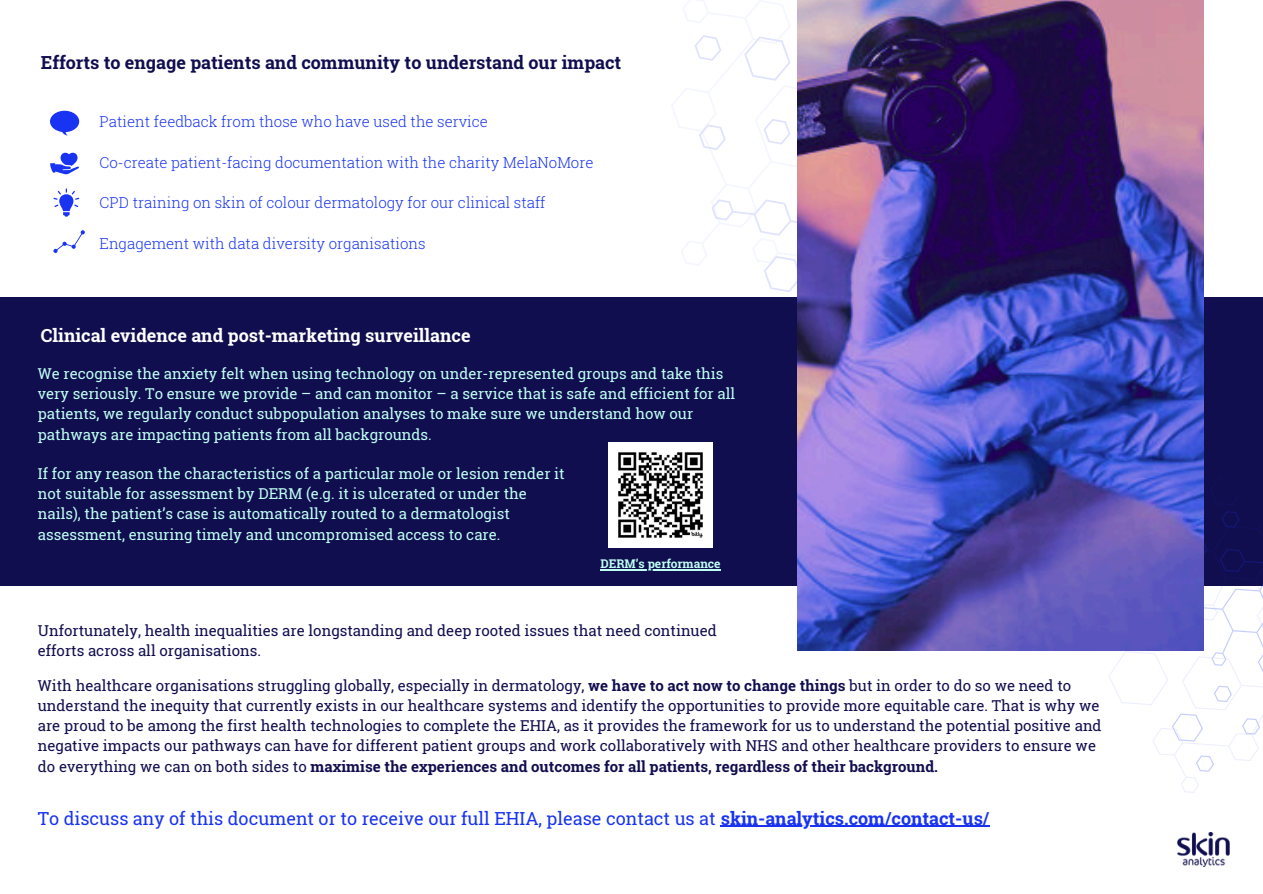
<style>
.page{position:relative;width:1263px;height:894px;background:#fff}
.page>*{position:absolute;margin:0;border:0;box-sizing:border-box;transform-origin:0 0}
.t1{font:18px "Roboto Slab";color:#1833f2}
.t2{font:700 18px "Roboto Slab";color:#110e4f}
.t3{font:700 18px "Roboto Slab";color:#fff}
.t4{font:15px/20.2px "Roboto Slab";color:#110e4f}
.t5{font:15px/20.2px "Roboto Slab";color:#bffff2}
.t6{font:300 15px "Roboto Slab";color:#1833f2}
.t7{font:700 12px "Roboto Slab";color:#bffff2}
.s1{font-weight:700}
</style>
<div class="page">
<svg style="left:50px;top:111px;width:29px;height:24px"></svg>
<svg style="left:50px;top:153px;width:29px;height:21px"></svg>
<svg style="left:53px;top:188px;width:26px;height:28px"></svg>
<svg style="left:53px;top:230px;width:32px;height:23px"></svg>
<img style="left:1178px;top:832px;width:51px;height:33px">
<svg style="left:744px;top:36px;width:47px;height:45px"></svg>
<svg style="left:694px;top:35px;width:27px;height:26px"></svg>
<svg style="left:699px;top:127px;width:6px;height:21px"></svg>
<svg style="left:705px;top:119px;width:92px;height:173px"></svg>
<div style="left:0;top:297px;width:1263px;height:288px;background:#110e4f"></div>
<img style="left:608px;top:442px;width:105px;height:105px">
<svg style="left:1097px;top:463px;width:166px;height:330px"></svg>
<img style="left:797px;top:0;width:406px;height:650px">
<hr style="left:600px;top:569px;width:121px;height:1px;background:#bffff2">
<hr style="left:721px;top:825px;width:269px;height:1px;background:#1833f2">
<h3 class="t2" style="left:41px;top:51px;width:582px">Efforts to engage patients and community to understand our impact</h3>
<p class="t6" style="left:100px;top:111px;width:390px">Patient feedback from those who have used the service</p>
<p class="t6" style="left:100px;top:152px;width:495px">Co-create patient-facing documentation with the charity MelaNoMore</p>
<h1 class="t6" style="left:100px;top:192px;width:448px">CPD training on skin of colour dermatology for our clinical staff</h1>
<p class="t6" style="left:100px;top:233px;width:328px">Engagement with data diversity organisations</p>
<p class="t3" style="left:41px;top:323px;width:431px">Clinical evidence and post-marketing surveillance</p>
<h3 class="t5" style="left:38px;top:363px;width:699px">We recognise the anxiety felt when using technology on under-represented groups and take this very seriously. To ensure we provide – and can monitor – a service that is safe and efficient for all patients, we regularly conduct subpopulation analyses to make sure we understand how our pathways are impacting patients from all backgrounds.</h3>
<h3 class="t5" style="left:38px;top:462px;width:528px">If for any reason the characteristics of a particular mole or lesion render it not suitable for assessment by DERM (e.g. it is ulcerated or under the nails), the patient’s case is automatically routed to a dermatologist assessment, ensuring timely and uncompromised access to care.</h3>
<h1 class="t7" style="left:600px;top:555px;width:122px">DERM’s performance</h1>
<p class="t4" style="left:38px;top:619px;width:680px">Unfortunately, health inequalities are longstanding and deep rooted issues that need continued efforts across all organisations.</p>
<h3 class="t4" style="left:38px;top:674px;width:1065px">With healthcare organisations struggling globally, especially in dermatology, <span class="s1">we have to act now to change things</span> but in order to do so we need to understand the inequity that currently exists in our healthcare systems and identify the opportunities to provide more equitable care. That is why we are proud to be among the first health technologies to complete the EHIA, as it provides the framework for us to understand the potential positive and negative impacts our pathways can have for different patient groups and work collaboratively with NHS and other healthcare providers to ensure we do everything we can on both sides to <span class="s1">maximise the experiences and outcomes for all patients, regardless of their background.</span></h3>
<p class="t1" style="left:38px;top:805px;width:953px">To discuss any of this document or to receive our full EHIA, please contact us at <span class="s1">skin-analytics.com/contact-us/</span></p>
</div>
